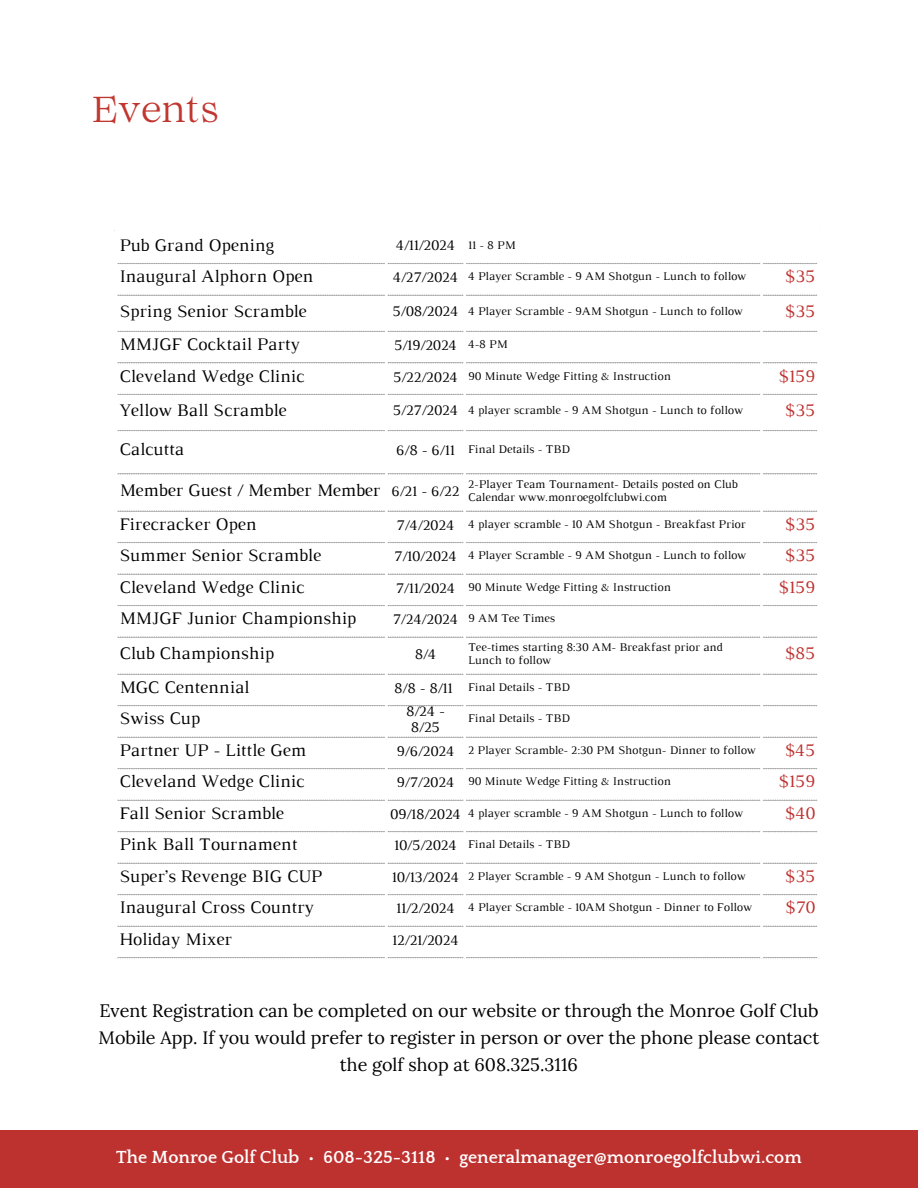
<style>
.page{position:relative;width:918px;height:1188px;background:#fff}
.page>*{position:absolute;margin:0;border:0;box-sizing:border-box;transform-origin:0 0}
.t1{font:36px "Lovelace Text";color:#c0372f}
.t2{font:18px "Luthier";color:#000}
.t3{font:18px/27px "Lora";color:#000;text-align:center}
.t4{font:700 18px "Quattrocento";color:#fff}
.t5{font:18px "Luthier";color:#bd312f}
.t6{font:15px/16px "Luthier";color:#000;text-align:center}
.t7{font:12px/13px "Luthier";color:#000}
</style>
<div class="page">
<svg style="left:118px;top:263px;width:266px;height:695px"></svg>
<svg style="left:388px;top:263px;width:75px;height:695px"></svg>
<svg style="left:466px;top:263px;width:294px;height:695px"></svg>
<svg style="left:763px;top:263px;width:54px;height:695px"></svg>
<div style="left:0;top:1131px;width:918px;height:57px;background:#bd312f"></div>
<h1 class="t1" style="left:92px;top:96px;width:128px">Events</h1>
<p class="t2" style="left:119px;top:239px;width:156px">Pub Grand Opening</p>
<p class="t6" style="left:396px;top:238px;width:61px">4/11/2024</p>
<p class="t7" style="left:468px;top:240px;width:49px">11-8PM</p>
<p class="t2" style="left:119px;top:270px;width:195px">Inaugural Alphorn Open</p>
<p class="t6" style="left:393px;top:271px;width:67px">4/27/2024</p>
<p class="t7" style="left:468px;top:271px;width:280px">4 Player Scramble - 9 AM Shotgun - Lunch to follow</p>
<p class="t5" style="left:785px;top:270px;width:32px">$35</p>
<p class="t2" style="left:119px;top:305px;width:189px">Spring Senior Scramble</p>
<p class="t6" style="left:392px;top:304px;width:67px">5/08/2024</p>
<p class="t7" style="left:468px;top:305px;width:276px">4 Player Scramble - 9AM Shotgun - Lunch to follow</p>
<p class="t5" style="left:785px;top:305px;width:32px">$35</p>
<p class="t2" style="left:119px;top:338px;width:182px">MMJGF Cocktail Party</p>
<p class="t6" style="left:394px;top:338px;width:64px">5/19/2024</p>
<p class="t7" style="left:468px;top:339px;width:41px">4-8 PM</p>
<p class="t2" style="left:119px;top:369px;width:187px">Cleveland Wedge Clinic</p>
<p class="t6" style="left:393px;top:370px;width:66px">5/22/2024</p>
<p class="t7" style="left:468px;top:370px;width:204px">90 Minute Wedge Fitting &amp; Instruction</p>
<p class="t5" style="left:779px;top:369px;width:38px">$159</p>
<p class="t2" style="left:119px;top:404px;width:169px">Yellow Ball Scramble</p>
<p class="t6" style="left:393px;top:403px;width:67px">5/27/2024</p>
<p class="t7" style="left:468px;top:405px;width:276px">4 player scramble - 9 AM Shotgun - Lunch to follow</p>
<p class="t5" style="left:785px;top:404px;width:32px">$35</p>
<p class="t2" style="left:119px;top:443px;width:66px">Calcutta</p>
<p class="t6" style="left:396px;top:444px;width:60px">6/8 - 6/11</p>
<p class="t7" style="left:468px;top:444px;width:103px">Final Details - TBD</p>
<p class="t2" style="left:119px;top:483px;width:263px">Member Guest / Member Member</p>
<p class="t6" style="left:391px;top:484px;width:69px">6/21 - 6/22</p>
<p class="t7" style="left:468px;top:478px;width:271px">2-Player Team Tournament- Details posted on Club<br>Calendar www.monroegolfclubwi.com</p>
<p class="t2" style="left:119px;top:517px;width:139px">Firecracker Open</p>
<p class="t6" style="left:397px;top:518px;width:59px">7/4/2024</p>
<p class="t7" style="left:468px;top:518px;width:279px">4 player scramble - 10 AM Shotgun - Breakfast Prior</p>
<p class="t5" style="left:785px;top:517px;width:32px">$35</p>
<p class="t2" style="left:119px;top:549px;width:203px">Summer Senior Scramble</p>
<p class="t6" style="left:394px;top:550px;width:64px">7/10/2024</p>
<p class="t7" style="left:468px;top:550px;width:280px">4 Player Scramble - 9 AM Shotgun - Lunch to follow</p>
<p class="t5" style="left:785px;top:549px;width:32px">$35</p>
<p class="t2" style="left:119px;top:580px;width:187px">Cleveland Wedge Clinic</p>
<p class="t6" style="left:396px;top:581px;width:61px">7/11/2024</p>
<p class="t7" style="left:468px;top:581px;width:204px">90 Minute Wedge Fitting &amp; Instruction</p>
<p class="t5" style="left:779px;top:580px;width:38px">$159</p>
<p class="t2" style="left:119px;top:612px;width:238px">MMJGF Junior Championship</p>
<p class="t6" style="left:393px;top:613px;width:67px">7/24/2024</p>
<p class="t7" style="left:468px;top:613px;width:88px">9 AM Tee Times</p>
<p class="t2" style="left:119px;top:646px;width:156px">Club Championship</p>
<p class="t6" style="left:415px;top:647px;width:23px">8/4</p>
<p class="t7" style="left:468px;top:641px;width:256px">Tee-times starting 8:30 AM- Breakfast prior and<br>Lunch to follow</p>
<p class="t5" style="left:785px;top:646px;width:32px">$85</p>
<p class="t2" style="left:119px;top:681px;width:131px">MGC Centennial</p>
<p class="t6" style="left:394px;top:681px;width:60px">8/8 - 8/11</p>
<p class="t7" style="left:468px;top:681px;width:103px">Final Details - TBD</p>
<p class="t2" style="left:119px;top:712px;width:82px">Swiss Cup</p>
<p class="t6" style="left:406px;top:705px;width:40px">8/24 -<br>8/25</p>
<p class="t7" style="left:468px;top:713px;width:103px">Final Details - TBD</p>
<p class="t2" style="left:119px;top:744px;width:188px">Partner UP - Little Gem</p>
<p class="t6" style="left:397px;top:744px;width:59px">9/6/2024</p>
<p class="t7" style="left:468px;top:744px;width:289px">2 Player Scramble- 2:30 PM Shotgun- Dinner to follow</p>
<p class="t5" style="left:785px;top:744px;width:32px">$45</p>
<p class="t2" style="left:119px;top:775px;width:187px">Cleveland Wedge Clinic</p>
<p class="t6" style="left:397px;top:776px;width:59px">9/7/2024</p>
<p class="t7" style="left:468px;top:776px;width:204px">90 Minute Wedge Fitting &amp; Instruction</p>
<p class="t5" style="left:779px;top:775px;width:38px">$159</p>
<p class="t2" style="left:119px;top:807px;width:166px">Fall Senior Scramble</p>
<p class="t6" style="left:390px;top:807px;width:72px">09/18/2024</p>
<p class="t7" style="left:468px;top:807px;width:276px">4 player scramble - 9 AM Shotgun - Lunch to follow</p>
<p class="t5" style="left:785px;top:807px;width:32px">$40</p>
<p class="t2" style="left:119px;top:838px;width:179px">Pink Ball Tournament</p>
<p class="t6" style="left:394px;top:839px;width:64px">10/5/2024</p>
<p class="t7" style="left:468px;top:839px;width:103px">Final Details - TBD</p>
<p class="t2" style="left:119px;top:870px;width:204px">Super’s Revenge BIG CUP</p>
<p class="t6" style="left:392px;top:870px;width:69px">10/13/2024</p>
<p class="t7" style="left:468px;top:870px;width:279px">2 Player Scramble - 9 AM Shotgun - Lunch to follow</p>
<p class="t5" style="left:785px;top:870px;width:32px">$35</p>
<p class="t2" style="left:119px;top:901px;width:196px">Inaugural Cross Country</p>
<p class="t6" style="left:396px;top:902px;width:60px">11/2/2024</p>
<p class="t7" style="left:468px;top:902px;width:285px">4 Player Scramble - 10AM Shotgun - Dinner to Follow</p>
<p class="t5" style="left:785px;top:901px;width:32px">$70</p>
<p class="t2" style="left:119px;top:933px;width:114px">Holiday Mixer</p>
<p class="t6" style="left:392px;top:933px;width:68px">12/21/2024</p>
<p class="t3" style="left:99px;top:997px;width:722px">Event Registration can be completed on our website or through the Monroe Golf Club<br>Mobile App. If you would prefer to register in person or over the phone please contact the golf shop at 608.325.3116</p>
<p class="t4" style="left:116px;top:1148px;width:687px">The Monroe Golf Club • 608-325-3118 • generalmanager@monroegolfclubwi.com</p>
</div>
